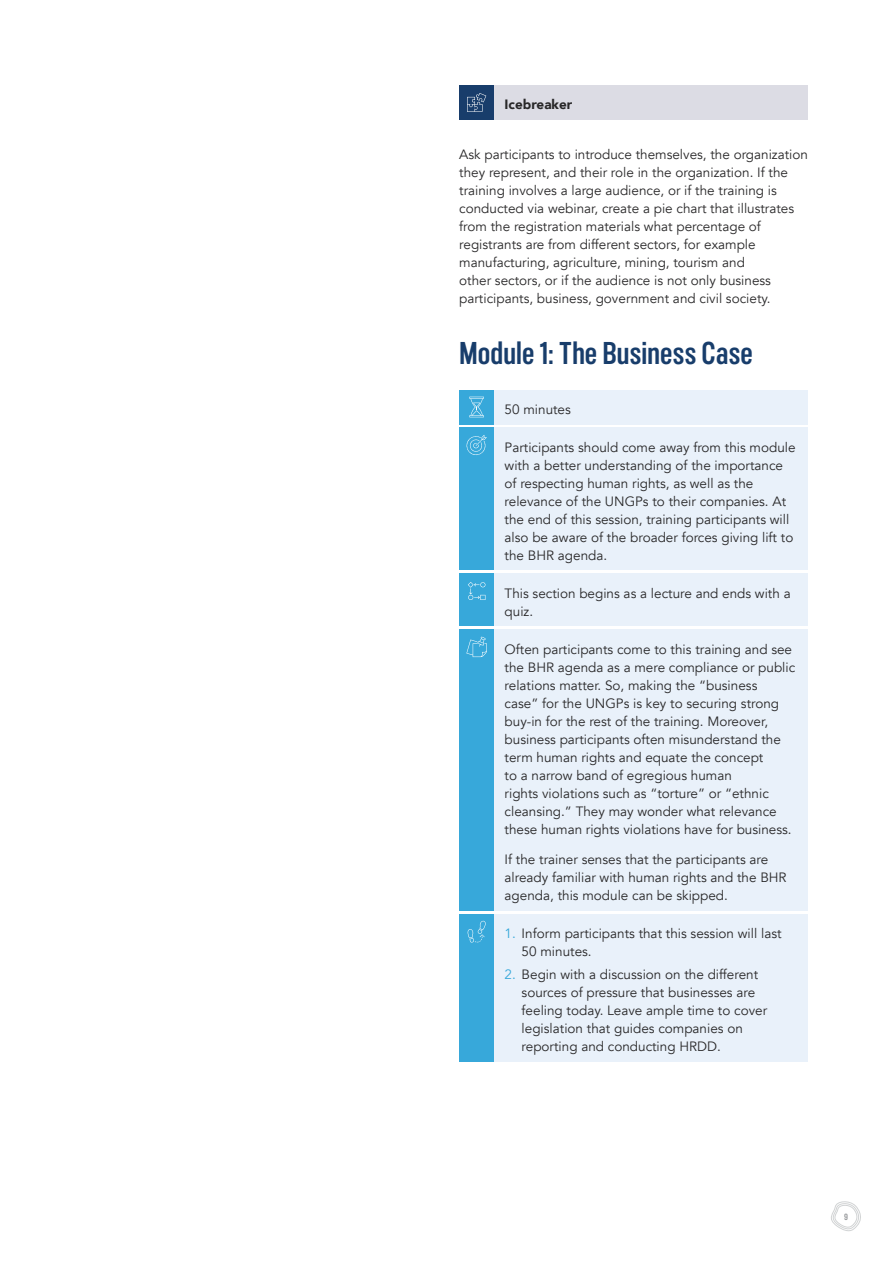
<style>
.page{position:relative;width:893px;height:1263px;background:#fff}
.page>*{position:absolute;margin:0;border:0;box-sizing:border-box;transform-origin:0 0}
.t1{font:700 31.5px "Marsden Cm Semi";letter-spacing:-.005em;color:#183d6b}
.t2{font:13.5px/18px "Avenir";color:#292829}
.t3{font:900 13.5px "Avenir";color:#292829}
.t4{font:700 9px "Marsden Cm Semi";color:#939598}
.s1{color:#37a8da}
</style>
<div class="page">
<div style="left:494px;top:85px;width:314px;height:35px;background:#dcdce4"></div>
<div style="left:459px;top:85px;width:35px;height:35px;background:#183d6b"></div>
<svg style="left:467px;top:93px;width:19px;height:19px"></svg>
<div style="left:494px;top:390px;width:314px;height:34px;background:#e9f1fa"></div>
<div style="left:459px;top:390px;width:35px;height:34px;background:#37a8da"></div>
<svg style="left:469px;top:397px;width:15px;height:20px"></svg>
<div style="left:494px;top:428px;width:314px;height:142px;background:#e9f1fa"></div>
<div style="left:459px;top:428px;width:35px;height:142px;background:#37a8da"></div>
<svg style="left:466px;top:435px;width:21px;height:20px"></svg>
<div style="left:494px;top:629px;width:314px;height:282px;background:#e9f1fa"></div>
<div style="left:459px;top:629px;width:35px;height:282px;background:#37a8da"></div>
<svg style="left:466px;top:637px;width:21px;height:20px"></svg>
<div style="left:459px;top:573px;width:35px;height:53px;background:#37a8da"></div>
<svg style="left:468px;top:582px;width:17px;height:18px"></svg>
<div style="left:494px;top:573px;width:314px;height:53px;background:#e9f1fa"></div>
<div style="left:494px;top:914px;width:314px;height:147px;background:#e9f1fa"></div>
<div style="left:459px;top:914px;width:35px;height:147px;background:#37a8da"></div>
<svg style="left:467px;top:921px;width:19px;height:22px"></svg>
<svg style="left:831px;top:1201px;width:30px;height:31px"></svg>
<p class="t3" style="left:505px;top:93px;width:69px">Icebreaker</p>
<p class="t2" style="left:459px;top:145px;width:350px">Ask participants to introduce themselves, the organization they represent, and their role in the organization. If the training involves a large audience, or if the training is conducted via webinar, create a pie chart that illustrates from the registration materials what percentage of registrants are from different sectors, for example manufacturing, agriculture, mining, tourism and<br>other sectors, or if the audience is not only business participants, business, government and civil society.</p>
<h1 class="t1" style="left:459px;top:337px;width:295px">Module 1: The Business Case</h1>
<p class="t2" style="left:505px;top:400px;width:68px">50 minutes</p>
<p class="t2" style="left:505px;top:438px;width:292px">Participants should come away from this module with a better understanding of the importance of respecting human rights, as well as the relevance of the UNGPs to their companies. At the end of this session, training participants will also be aware of the broader forces giving lift to the BHR agenda.</p>
<p class="t2" style="left:505px;top:584px;width:288px">This section begins as a lecture and ends with a quiz.</p>
<p class="t2" style="left:505px;top:640px;width:292px">Often participants come to this training and see the BHR agenda as a mere compliance or public relations matter. So, making the “business<br>case” for the UNGPs is key to securing strong buy-in for the rest of the training. Moreover, business participants often misunderstand the term human rights and equate the concept<br>to a narrow band of egregious human<br>rights violations such as “torture” or “ethnic cleansing.” They may wonder what relevance these human rights violations have for business.</p>
<p class="t2" style="left:505px;top:851px;width:283px">If the trainer senses that the participants are already familiar with human rights and the BHR agenda, this module can be skipped.</p>
<p class="t2" style="left:522px;top:925px;width:261px;text-indent:-17px"><span class="s1">1.</span> Inform participants that this session will last<br>50 minutes.</p>
<p class="t2" style="left:522px;top:965px;width:247px;text-indent:-17px"><span class="s1">2.</span> Begin with a discussion on the different sources of pressure that businesses are feeling today. Leave ample time to cover legislation that guides companies on reporting and conducting HRDD.</p>
<p class="t4" style="left:844px;top:1212px;width:5px">9</p>
</div>
